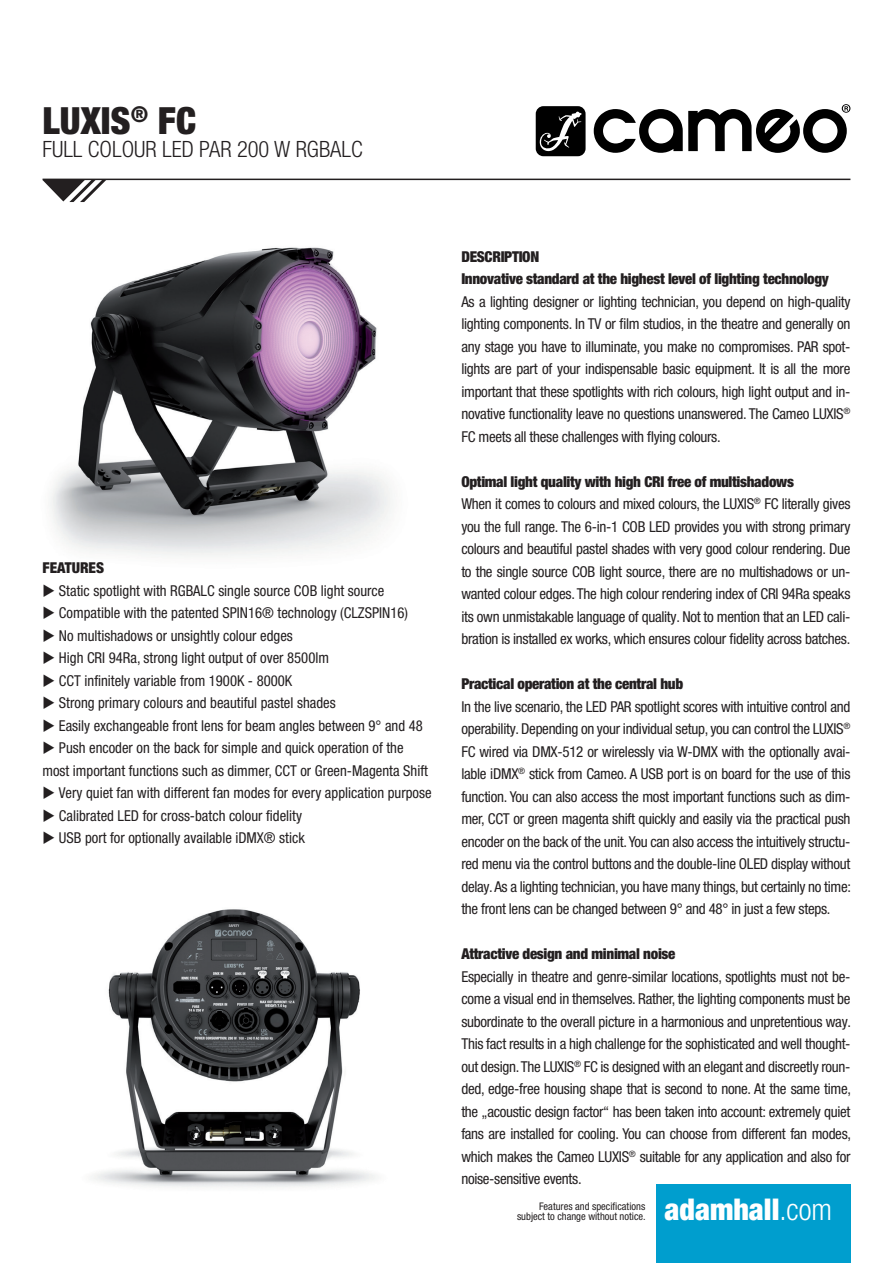
<style>
.page{position:relative;width:893px;height:1263px;background:#fff}
.page>*{position:absolute;margin:0;border:0;box-sizing:border-box;transform-origin:0 0}
.t1{font:900 condensed 37.5px "Helvetica Neue LT Pro";color:#231f20}
.t2{font:900 condensed 30px "Helvetica Neue LT Pro";color:#fff}
.t3{font:300 condensed 22.5px "Helvetica Neue LT Pro";color:#231f20}
.t4{font:condensed 15px/22.5px "Helvetica Neue LT Pro";color:#231f20;text-align:justify}
.t5{font:condensed 15px/22.5px "Helvetica Neue LT Pro";letter-spacing:-.02em;color:#231f20}
.t6{font:900 condensed 15px/22.5px "Helvetica Neue LT Pro";letter-spacing:-.02em;color:#231f20}
.t7{font:900 condensed 15px "Helvetica Neue LT Pro";color:#231f20}
.t8{font:condensed 10.5px/10.5px "Helvetica Neue LT Pro";color:#231f20;text-align:right}
.s1{font-weight:900}
.s2{font-weight:300}
</style>
<div class="page">
<div style="left:656px;top:1184px;width:194px;height:79px;background:#009ece"></div>
<hr style="left:43px;top:179px;width:807px;height:1px;background:#231f20">
<svg style="left:43px;top:180px;width:63px;height:17px"></svg>
<svg style="left:536px;top:106px;width:50px;height:50px;background:#2c2c2c"></svg>
<svg style="left:594px;top:104px;width:256px;height:49px"></svg>
<img style="left:50px;top:197px;width:341px;height:359px">
<img style="left:91px;top:909px;width:284px;height:278px">
<h1 class="t1" style="left:43px;top:98px;width:155px">LUXIS<sup>®</sup> FC</h1>
<h3 class="t3" style="left:43px;top:136px;width:322px">FULL COLOUR LED PAR 200 W RGBALC</h3>
<p class="t7" style="left:43px;top:559px;width:63px">FEATURES</p>
<p class="t4" style="left:43px;top:579px;width:343px">◆ Static spotlight with RGBALC single source COB light source</p>
<p class="t4" style="left:43px;top:601px;width:367px">◆ Compatible with the patented SPIN16® technology (CLZSPIN16)</p>
<p class="t4" style="left:43px;top:624px;width:252px">◆ No multishadows or unsightly colour edges</p>
<p class="t4" style="left:43px;top:646px;width:288px">◆ High CRI 94Ra, strong light output of over 8500lm</p>
<p class="t4" style="left:43px;top:669px;width:251px">◆ CCT infinitely variable from 1900K - 8000K</p>
<p class="t4" style="left:43px;top:691px;width:295px">◆ Strong primary colours and beautiful pastel shades</p>
<p class="t4" style="left:43px;top:714px;width:382px">◆ Easily exchangeable front lens for beam angles between 9° and 48</p>
<p class="t4" style="left:43px;top:736px;width:387px">◆ Push encoder on the back for simple and quick operation of the most important functions such as dimmer, CCT or Green-Magenta Shift</p>
<p class="t4" style="left:43px;top:781px;width:391px">◆ Very quiet fan with different fan modes for every application purpose</p>
<p class="t4" style="left:43px;top:804px;width:261px">◆ Calibrated LED for cross-batch colour fidelity</p>
<p class="t4" style="left:43px;top:826px;width:264px">◆ USB port for optionally available iDMX® stick</p>
<p class="t6" style="left:461px;top:245px;width:369px">DESCRIPTION<br>Innovative standard at the highest level of lighting technology</p>
<p class="t4" style="left:461px;top:290px;width:391px">As a lighting designer or lighting technician, you depend on high-quality lighting components. In TV or film studios, in the theatre and generally on any stage you have to illuminate, you make no compromises. PAR spot&shy;lights are part of your indispensable basic equipment. It is all the more important that these spotlights with rich colours, high light output and in&shy;novative functionality leave no questions unanswered. The Cameo LUXIS<sup>® </sup>FC meets all these challenges with flying colours.</p>
<p class="t5" style="left:461px;top:470px;width:391px"><span class="s1">Optimal light quality with high CRI free of multishadows<br></span>When it comes to colours and mixed colours, the LUXIS<sup>®</sup> FC literally gives you the full range. The 6-in-1 COB LED provides you with strong primary colours and beautiful pastel shades with very good colour rendering. Due to the single source COB light source, there are no multishadows or un&shy;wanted colour edges. The high colour rendering index of CRI 94Ra speaks its own unmistakable language of quality. Not to mention that an LED cali&shy;bration is installed ex works, which ensures colour fidelity across batches.</p>
<p class="t6" style="left:461px;top:672px;width:223px">Practical operation at the central hub</p>
<p class="t4" style="left:461px;top:695px;width:391px">In the live scenario, the LED PAR spotlight scores with intuitive control and operability. Depending on your individual setup, you can control the LUXIS<sup>® </sup>FC wired via DMX-512 or wirelessly via W-DMX with the optionally avai&shy;lable iDMX<sup>®</sup> stick from Cameo. A USB port is on board for the use of this function. You can also access the most important functions such as dim&shy;mer, CCT or green magenta shift quickly and easily via the practical push encoder on the back of the unit. You can also access the intuitively structu&shy;red menu via the control buttons and the double-line OLED display without delay. As a lighting technician, you have many things, but certainly no time: the front lens can be changed between 9° and 48° in just a few steps.</p>
<p class="t6" style="left:461px;top:942px;width:216px">Attractive design and minimal noise</p>
<p class="t4" style="left:461px;top:965px;width:391px">Especially in theatre and genre-similar locations, spotlights must not be&shy;come a visual end in themselves. Rather, the lighting components must be subordinate to the overall picture in a harmonious and unpretentious way.<br>This fact results in a high challenge for the sophisticated and well thought&shy;out design. The LUXIS<sup>®</sup> FC is designed with an elegant and discreetly roun&shy;ded, edge-free housing shape that is second to none. At the same time, the „acoustic design factor“ has been taken into account: extremely quiet fans are installed for cooling. You can choose from different fan modes, which makes the Cameo LUXIS<sup>®</sup> suitable for any application and also for noise-sensitive events.</p>
<p class="t8" style="left:517px;top:1201px;width:130px">Features and specifications subject to change without notice.</p>
<h2 class="t2" style="left:664px;top:1192px;width:169px">adamhall<span class="s2">.com</span></h2>
</div>
